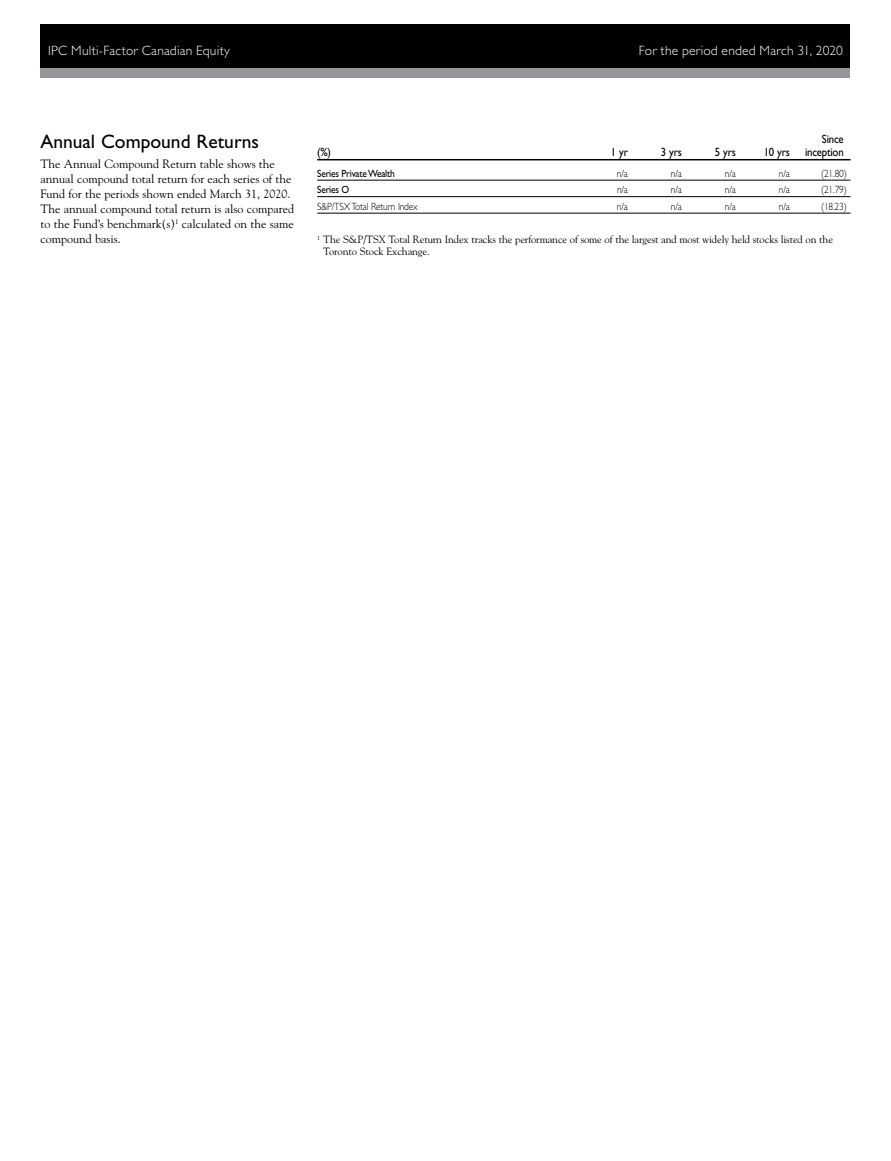
<style>
.page{position:relative;width:891px;height:1161px;background:#fff}
.page>*{position:absolute;margin:0;border:0;box-sizing:border-box;transform-origin:0 0}
.Subhead_Bold{font:19.5px "Gill Sans Std";color:#000}
.t1{font:300 13.5px "Gill Sans Std";letter-spacing:.015em;color:#fff}
.Body_Copy{font:12px/15px "Goudy Std";color:#000}
.t2{font:12px "Gill Sans Std";letter-spacing:-.02em;color:#000;scale:.9 1}
.Definition_copy{font:10.5px/12px "Goudy Std";letter-spacing:-.01em;color:#000}
.Ann_Comp_Rtn_Table{font:300 10.5px "Gill Sans Std";letter-spacing:-.02em;color:#000;scale:.9 1}
.Ann_Comp_Rtn_Table-2{font:10.5px "Gill Sans Std";letter-spacing:-.02em;color:#000;scale:.9 1}
</style>
<div class="page">
<div style="left:40px;top:24px;width:810px;height:52px;background:#000"></div>
<div style="left:40px;top:68px;width:810px;height:10px;background:#939598"></div>
<hr style="left:317px;top:159px;width:533px;height:1px;background:#000">
<hr style="left:317px;top:180px;width:533px;height:1px;background:#000">
<hr style="left:317px;top:196px;width:533px;height:1px;background:#000">
<hr style="left:317px;top:213px;width:533px;height:1px;background:#000">
<p class="t1" style="left:48px;top:43px;width:183px">IPC Multi-Factor Canadian Equity</p>
<p class="t1" style="left:639px;top:43px;width:206px">For the period ended March 31, 2020</p>
<p class="Subhead_Bold" style="left:40px;top:131px;width:220px">Annual Compound Returns</p>
<p class="Body_Copy" style="left:40px;top:156px;width:255px">The Annual Compound Return table shows the annual compound total return for each series of the Fund for the periods shown ended March 31, 2020.<br>The annual compound total return is also compared to the Fund’s benchmark(s)<sup>1</sup> calculated on the same compound basis.</p>
<p class="t2" style="left:822px;top:132px;width:26px">Since</p>
<p class="t2" style="left:317px;top:145px;width:17px">(%)</p>
<p class="t2" style="left:611px;top:145px;width:20px">1 yr</p>
<p class="t2" style="left:661px;top:145px;width:25px">3 yrs</p>
<p class="t2" style="left:715px;top:145px;width:25px">5 yrs</p>
<p class="t2" style="left:764px;top:145px;width:31px">10 yrs</p>
<p class="t2" style="left:805px;top:145px;width:44px">inception</p>
<p class="Ann_Comp_Rtn_Table-2" style="left:317px;top:167px;width:88px">Series Private Wealth</p>
<p class="Ann_Comp_Rtn_Table" style="left:617px;top:168px;width:14px">n/a</p>
<p class="Ann_Comp_Rtn_Table" style="left:671px;top:168px;width:14px">n/a</p>
<p class="Ann_Comp_Rtn_Table" style="left:725px;top:168px;width:14px">n/a</p>
<p class="Ann_Comp_Rtn_Table" style="left:779px;top:168px;width:14px">n/a</p>
<p class="Ann_Comp_Rtn_Table" style="left:821px;top:168px;width:30px">(21.80)</p>
<p class="Ann_Comp_Rtn_Table-2" style="left:317px;top:184px;width:37px">Series O</p>
<p class="Ann_Comp_Rtn_Table" style="left:617px;top:184px;width:14px">n/a</p>
<p class="Ann_Comp_Rtn_Table" style="left:671px;top:184px;width:14px">n/a</p>
<p class="Ann_Comp_Rtn_Table" style="left:725px;top:184px;width:14px">n/a</p>
<p class="Ann_Comp_Rtn_Table" style="left:779px;top:184px;width:14px">n/a</p>
<p class="Ann_Comp_Rtn_Table" style="left:821px;top:184px;width:30px">(21.79)</p>
<p class="Ann_Comp_Rtn_Table" style="left:317px;top:201px;width:113px">S&amp;P/TSX Total Return Index</p>
<p class="Ann_Comp_Rtn_Table" style="left:617px;top:201px;width:14px">n/a</p>
<p class="Ann_Comp_Rtn_Table" style="left:671px;top:201px;width:14px">n/a</p>
<p class="Ann_Comp_Rtn_Table" style="left:725px;top:201px;width:14px">n/a</p>
<p class="Ann_Comp_Rtn_Table" style="left:779px;top:201px;width:14px">n/a</p>
<p class="Ann_Comp_Rtn_Table" style="left:821px;top:201px;width:30px">(18.23)</p>
<p class="Definition_copy" style="left:323px;top:234px;width:511px;text-indent:-6px"><sup>1</sup> The S&amp;P/TSX Total Return Index tracks the performance of some of the largest and most widely held stocks listed on the<br>Toronto Stock Exchange.</p>
</div>
